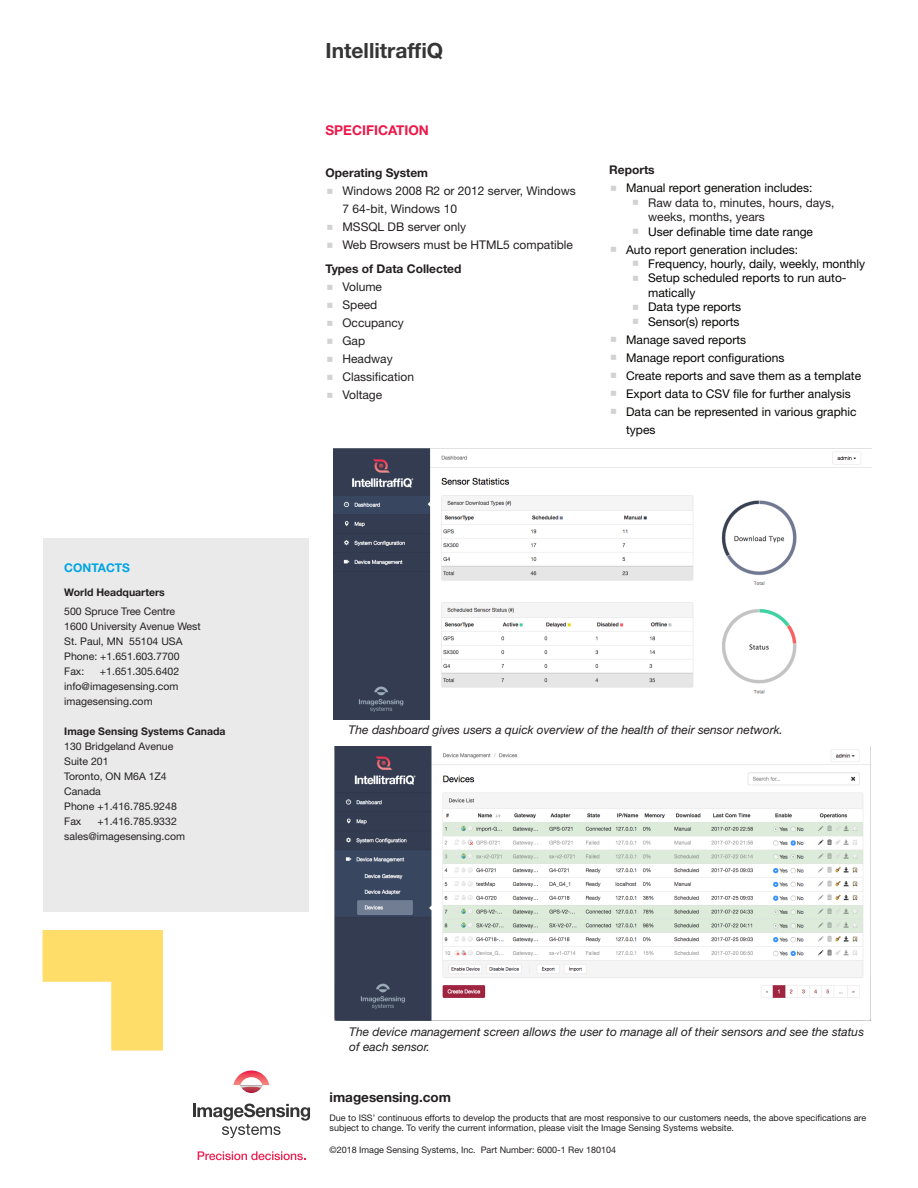
<style>
.page{position:relative;width:918px;height:1188px;background:#fff}
.page>*{position:absolute;margin:0;border:0;box-sizing:border-box;transform-origin:0 0}
.t1{font:700 21px "Helvetica Neue LT Std";color:#363536}
.Bullets{font:700 13.5px "Helvetica Neue LT Std";color:#231f20}
.Red_Subheads{font:700 13.5px "Helvetica Neue LT Std";color:#ed1748}
.t2{font:12px/14.4px "Helvetica Neue LT Std";color:#040503}
.t3{font:12px/18px "Helvetica Neue LT Std";color:#231f20}
.t4{font:italic 12px/14.4px "Helvetica Neue LT Std";color:#231f20}
.Sub_Subhead{font:700 12px "Helvetica Neue LT Std";color:#231f20}
.Bullets-2{font:700 12px "Helvetica Neue LT Std";color:#00a5e3}
.Bullets-3{font:10.5px "Helvetica Neue LT Std";color:#231f20}
.Bullets-4{font:700 10.5px "Helvetica Neue LT Std";color:#231f20}
.Bullets-5{font:9px/10.5px "Helvetica Neue LT Std";color:#231f20}
</style>
<div class="page">
<div style="left:43px;top:538px;width:266px;height:374px;background:#eaeaeb"></div>
<svg style="left:43px;top:930px;width:120px;height:121px"></svg>
<svg style="left:193px;top:1104px;width:117px;height:34px"></svg>
<svg style="left:233px;top:1070px;width:36px;height:23px"></svg>
<img style="left:240px;top:1085px;width:22px;height:3px">
<svg style="left:198px;top:1151px;width:108px;height:9px"></svg>
<img style="left:334px;top:448px;width:537px;height:271px">
<img style="left:334px;top:746px;width:537px;height:274px">
<p class="Bullets-2" style="left:64px;top:560px;width:67px">CONTACTS</p>
<p class="Bullets-4" style="left:64px;top:585px;width:102px">World Headquarters</p>
<p class="Bullets-3" style="left:64px;top:605px;width:112px">500 Spruce Tree Centre</p>
<p class="Bullets-3" style="left:64px;top:620px;width:138px">1600 University Avenue West</p>
<p class="Bullets-3" style="left:64px;top:635px;width:120px">St. Paul, MN 55104 USA</p>
<p class="Bullets-3" style="left:64px;top:650px;width:117px">Phone: +1.651.603.7700</p>
<p class="Bullets-3" style="left:64px;top:665px;width:22px">Fax:</p>
<p class="Bullets-3" style="left:100px;top:665px;width:81px">+1.651.305.6402</p>
<p class="Bullets-3" style="left:64px;top:680px;width:116px">info@imagesensing.com</p>
<p class="Bullets-3" style="left:64px;top:695px;width:90px">imagesensing.com</p>
<p class="Bullets-4" style="left:64px;top:725px;width:163px">Image Sensing Systems Canada</p>
<p class="Bullets-3" style="left:64px;top:740px;width:111px">130 Bridgeland Avenue</p>
<p class="Bullets-3" style="left:64px;top:755px;width:46px">Suite 201</p>
<p class="Bullets-3" style="left:64px;top:770px;width:104px">Toronto, ON M6A 1Z4</p>
<p class="Bullets-3" style="left:64px;top:785px;width:38px">Canada</p>
<p class="Bullets-3" style="left:64px;top:800px;width:114px">Phone +1.416.785.9248</p>
<p class="Bullets-3" style="left:64px;top:815px;width:19px">Fax</p>
<p class="Bullets-3" style="left:98px;top:815px;width:81px">+1.416.785.9332</p>
<p class="Bullets-3" style="left:64px;top:830px;width:122px">sales@imagesensing.com</p>
<p class="t1" style="left:326px;top:37px;width:119px">IntellitraffiQ</p>
<p class="Red_Subheads" style="left:326px;top:122px;width:105px">SPECIFICATION</p>
<p class="Sub_Subhead" style="left:326px;top:166px;width:104px">Operating System</p>
<p class="t3" style="left:343px;top:182px;width:235px">Windows 2008 R2 or 2012 server, Windows<br>7 64-bit, Windows 10</p>
<p class="t3" style="left:343px;top:218px;width:125px">MSSQL DB server only</p>
<p class="t3" style="left:343px;top:236px;width:232px">Web Browsers must be HTML5 compatible</p>
<p class="Sub_Subhead" style="left:326px;top:262px;width:137px">Types of Data Collected</p>
<p class="t3" style="left:343px;top:278px;width:41px">Volume</p>
<p class="t3" style="left:343px;top:296px;width:36px">Speed</p>
<p class="t3" style="left:343px;top:314px;width:63px">Occupancy</p>
<p class="t3" style="left:343px;top:332px;width:24px">Gap</p>
<p class="t3" style="left:343px;top:350px;width:52px">Headway</p>
<p class="t3" style="left:343px;top:368px;width:73px">Classification</p>
<p class="t3" style="left:343px;top:386px;width:41px">Voltage</p>
<p class="Sub_Subhead" style="left:609px;top:163px;width:47px">Reports</p>
<p class="t2" style="left:626px;top:181px;width:188px">Manual report generation includes:</p>
<p class="t3" style="left:648px;top:195px;width:188px;line-height:14.4px">Raw data to, minutes, hours, days, weeks, months, years</p>
<p class="t2" style="left:648px;top:224px;width:166px">User definable time date range</p>
<p class="t2" style="left:626px;top:242px;width:174px">Auto report generation includes:</p>
<p class="t2" style="left:648px;top:256px;width:219px">Frequency, hourly, daily, weekly, monthly</p>
<p class="t2" style="left:648px;top:271px;width:200px">Setup scheduled reports to run auto&shy;matically</p>
<p class="t2" style="left:648px;top:300px;width:95px">Data type reports</p>
<p class="t2" style="left:648px;top:314px;width:93px">Sensor(s) reports</p>
<p class="t2" style="left:626px;top:332px;width:122px">Manage saved reports</p>
<p class="t2" style="left:626px;top:350px;width:160px">Manage report configurations</p>
<p class="t2" style="left:626px;top:368px;width:236px">Create reports and save them as a template</p>
<p class="t2" style="left:626px;top:386px;width:226px">Export data to CSV file for further analysis</p>
<p class="t2" style="left:626px;top:402px;width:232px;line-height:18px">Data can be represented in various graphic types</p>
<p class="t4" style="left:349px;top:722px;width:436px">The dashboard gives users a quick overview of the health of their sensor network.</p>
<p class="t4" style="left:349px;top:1025px;width:516px">The device management screen allows the user to manage all of their sensors and see the status of each sensor.</p>
<p class="Bullets" style="left:330px;top:1089px;width:123px">imagesensing.com</p>
<p class="Bullets-5" style="left:330px;top:1112px;width:538px">Due to ISS’ continuous efforts to develop the products that are most responsive to our customers needs, the above specifications are subject to change. To verify the current information, please visit the Image Sensing Systems website.</p>
<p class="Bullets-5" style="left:330px;top:1145px;width:288px">©2018 Image Sensing Systems, Inc. Part Number: 6000-1 Rev 180104</p>
</div>
